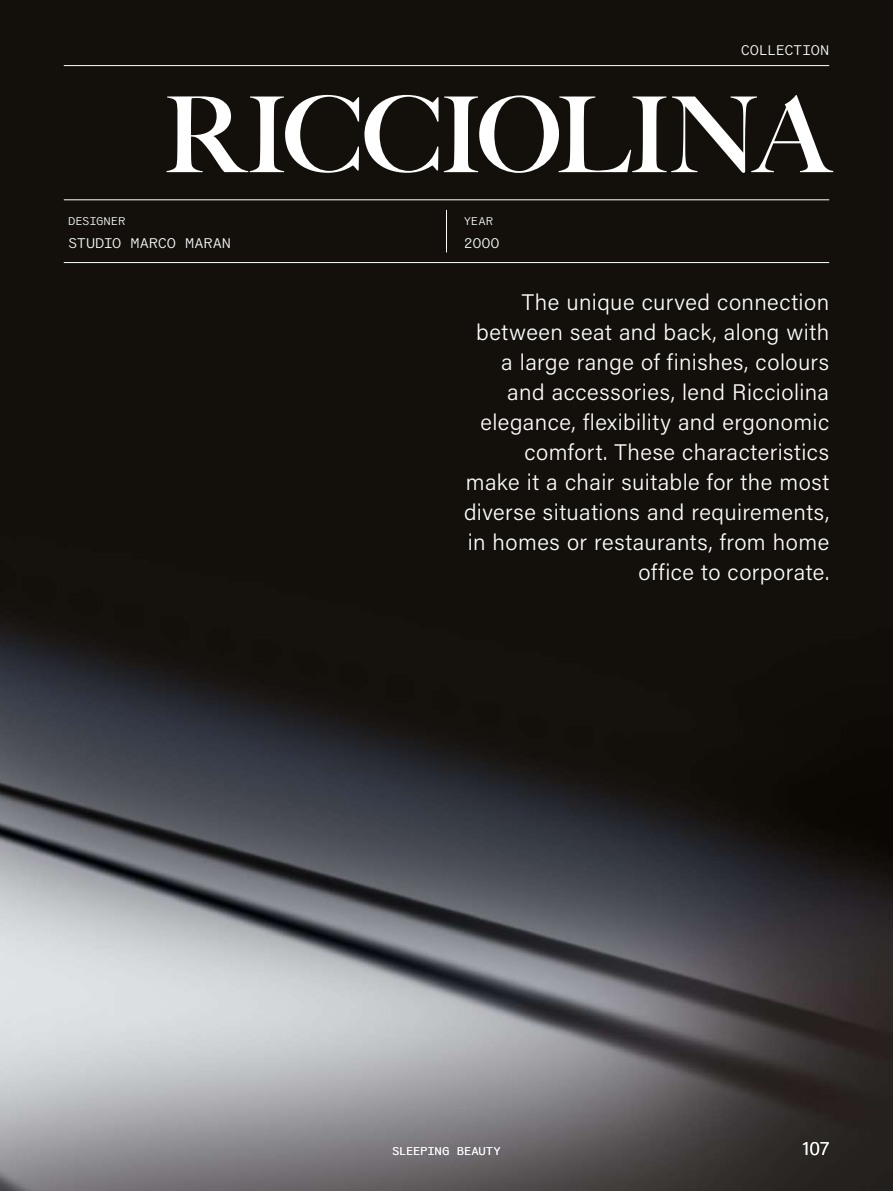
<style>
.page{position:relative;width:893px;height:1191px;background:#fff}
.page>*{position:absolute;margin:0;border:0;box-sizing:border-box;transform-origin:0 0}
.t1{font:700 105px "Big Caslon FB";color:#fff}
.t2{font:300 22.5px/30px "Acumin Pro";letter-spacing:.02em;color:#fff;text-align:right}
.t3{font:300 19.5px "Acumin Pro";color:#fff}
.t4{font:15px "Coordinates";letter-spacing:-.01em;color:#fff}
.t5{font:12px "Coordinates";letter-spacing:-.01em;color:#fff}
</style>
<div class="page">
<img style="left:0;top:0;width:893px;height:1191px">
<hr style="left:64px;top:65px;width:765px;height:1px;background:#fff">
<hr style="left:64px;top:199px;width:765px;height:1px;background:#fff">
<hr style="left:64px;top:262px;width:765px;height:1px;background:#fff">
<hr style="left:446px;top:210px;width:1px;height:42px;background:#fff">
<p class="t4" style="left:741px;top:43px;width:90px">COLLECTION</p>
<h1 class="t1" style="left:163px;top:74px;width:144px">RICCIOLI</h1>
<h1 class="t1" style="left:669px;top:74px;width:136px">NA</h1>
<p class="t5" style="left:68px;top:215px;width:59px">DESIGNER</p>
<p class="t5" style="left:464px;top:215px;width:31px">YEAR</p>
<p class="t4" style="left:68px;top:235px;width:164px">STUDIO MARCO MARAN</p>
<p class="t4" style="left:464px;top:235px;width:38px">2000</p>
<p class="t2" style="left:464px;top:286px;width:367px">The unique curved connection between seat and back, along with a large range of finishes, colours and accessories, lend Ricciolina elegance, flexibility and ergonomic comfort. These characteristics<br>make it a chair suitable for the most diverse situations and requirements, in homes or restaurants, from home office to corporate.</p>
<p class="t5" style="left:392px;top:1145px;width:110px">SLEEPING BEAUTY</p>
<p class="t3" style="left:803px;top:1135px;width:28px">107</p>
</div>
